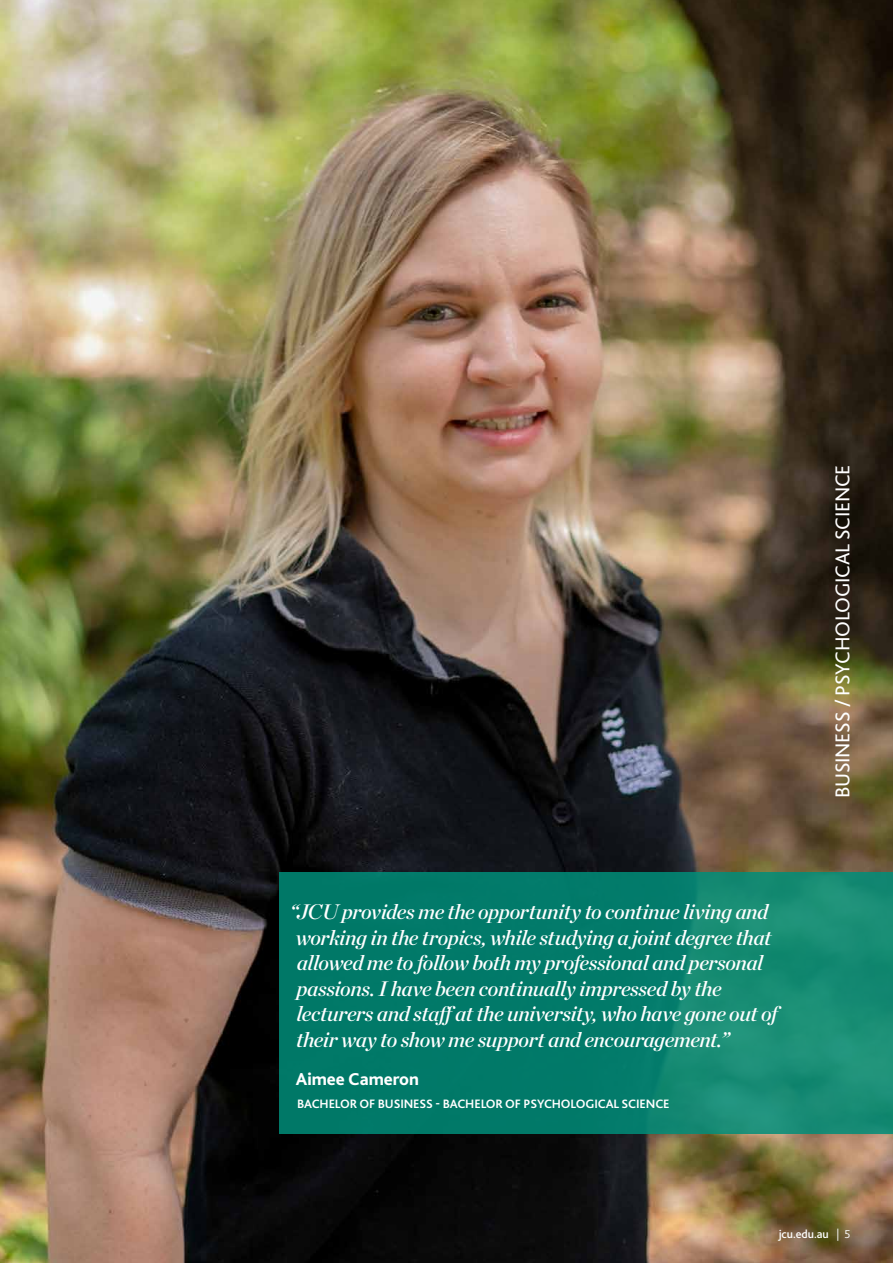
<style>
.page{position:relative;width:893px;height:1263px;background:#fff}
.page>*{position:absolute;margin:0;border:0;box-sizing:border-box;transform-origin:0 0}
.b_-_Quote_-_Large{font:italic 21px/25.5px "Chronicle Display Semi";letter-spacing:-.02em;color:#fff}
.t1{font:21px "Bliss 2";letter-spacing:-.01em;color:#fff}
.b_-_Quote_name_12_14{font:800 18px "Bliss 2";letter-spacing:-.005em;color:#fff}
.b_-_Quote_study_area{font:700 12.75px "Bliss 2";letter-spacing:-.01em;color:#fff}
.t2{font:500 12px "Bliss 2";letter-spacing:-.005em;color:#fff}
.s1{font-weight:300}
</style>
<div class="page">
<img style="left:1px;top:0;width:892px;height:1262px">
<div style="left:279px;top:872px;width:614px;height:261px;background:linear-gradient(to right,#007264,#1a8e76)"></div>
<p class="b_-_Quote_-_Large" style="left:290px;top:897px;width:489px">“JCU provides me the opportunity to continue living and working in the tropics, while studying a joint degree that allowed me to follow both my professional and personal passions. I have been continually impressed by the lecturers and staffat the university, who have gone out of their way to show me support and encouragement.”</p>
<p class="b_-_Quote_name_12_14" style="left:296px;top:1067px;width:125px">Aimee Cameron</p>
<p class="b_-_Quote_study_area" style="left:297px;top:1096px;width:374px">BACHELOR OF BUSINESS - BACHELOR OF PSYCHOLOGICAL SCIENCE</p>
<p class="t1" style="left:829px;top:798px;width:335px;rotate:-90deg">BUSINESS / PSYCHOLOGICAL SCIENCE</p>
<p class="t2" style="left:779px;top:1227px;width:73px">jcu.edu.au <span class="s1">| 5</span></p>
</div>
